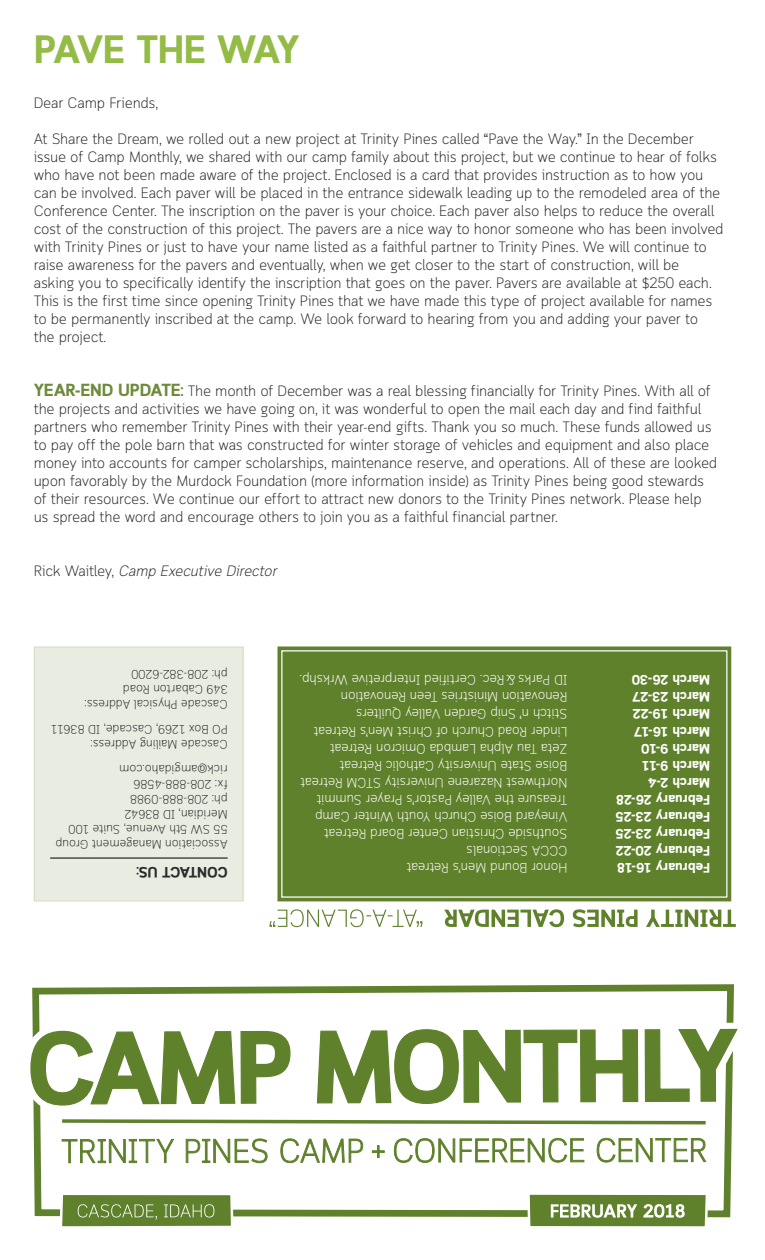
<style>
.page{position:relative;width:765px;height:1260px;background:#fff}
.page>*{position:absolute;margin:0;border:0;box-sizing:border-box;transform-origin:0 0}
.t1{font:700 39.5px "Cloud";letter-spacing:-.09em;color:#93bb45}
.t2{font:300 15px/18px "Cloud";letter-spacing:-.02em;color:#282a2b}
.t3{font:italic 300 15px "Cloud";color:#282a2b}
.t4{font:700 15px "Cloud";letter-spacing:-.025em;color:#282a2b}
.t5{font:300 13.75px "Cloud";letter-spacing:-.015em;color:#fff}
.t6{font:700 13.75px "Cloud";letter-spacing:-.01em;color:#fff}
.t7{font:300 12.5px "Cloud";letter-spacing:-.01em;color:#282a2b}
.s1{font-weight:700;font-size:17.5px;color:#6e8a3b}
.s2{font-style:normal}
</style>
<div class="page">
<svg style="left:32px;top:984px;width:702px;height:234px"></svg>
<svg style="left:526px;top:1126px;width:183px;height:92px"></svg>
<svg style="left:32px;top:1001px;width:702px;height:120px"></svg>
<svg style="left:30px;top:1028px;width:708px;height:78px"></svg>
<svg style="left:59px;top:1118px;width:650px;height:8px"></svg>
<svg style="left:58px;top:1191px;width:177px;height:36px"></svg>
<svg style="left:529px;top:1194px;width:178px;height:33px;background:#839c5a"></svg>
<div style="left:34px;top:647px;width:210px;height:255px;background:#e9ede1;border:1px solid #d6dec7"></div>
<hr style="left:50px;top:857px;width:178px;height:2px;background:#282a2b">
<svg style="left:270px;top:909px;width:466px;height:18px"></svg>
<div style="left:278px;top:647px;width:453px;height:254px;background:#60812c"></div>
<div style="left:278px;top:647px;width:453px;height:254px;border:4px solid #60812c"></div>
<p class="t1" style="left:34px;top:25px;width:268px">PAVE THE WAY</p>
<p class="t2" style="left:34px;top:95px;width:126px">Dear Camp Friends,</p>
<p class="t2" style="left:34px;top:131px;width:662px">At Share the Dream, we rolled out a new project at Trinity Pines called “Pave the Way.” In the December</p>
<p class="t2" style="left:34px;top:149px;width:685px">issue of Camp Monthly, we shared with our camp family about this project, but we continue to hear of folks who have not been made aware of the project. Enclosed is a card that provides instruction as to how you</p>
<p class="t2" style="left:34px;top:185px;width:691px">can be involved. Each paver will be placed in the entrance sidewalk leading up to the remodeled area of the Conference Center. The inscription on the paver is your choice. Each paver also helps to reduce the overall cost of the construction of this project. The pavers are a nice way to honor someone who has been involved with Trinity Pines or just to have your name listed as a faithful partner to Trinity Pines. We will continue to raise awareness for the pavers and eventually, when we get closer to the start of construction, will be</p>
<p class="t2" style="left:34px;top:275px;width:680px">asking you to specifically identify the inscription that goes on the paver. Pavers are available at $250 each.<br>This is the first time since opening Trinity Pines that we have made this type of project available for names</p>
<p class="t2" style="left:34px;top:311px;width:666px">to be permanently inscribed at the camp. We look forward to hearing from you and adding your paver to</p>
<p class="t2" style="left:34px;top:329px;width:74px">the project.</p>
<p class="t2" style="left:34px;top:383px;width:685px"><span class="s1">YEAR-END UPDATE:</span> The month of December was a real blessing financially for Trinity Pines. With all of the projects and activities we have going on, it was wonderful to open the mail each day and find faithful partners who remember Trinity Pines with their year-end gifts. Thank you so much. These funds allowed us to pay off the pole barn that was constructed for winter storage of vehicles and equipment and also place money into accounts for camper scholarships, maintenance reserve, and operations. All of these are looked upon favorably by the Murdock Foundation (more information inside) as Trinity Pines being good stewards</p>
<p class="t2" style="left:34px;top:491px;width:670px">of their resources. We continue our effort to attract new donors to the Trinity Pines network. Please help</p>
<p class="t2" style="left:34px;top:509px;width:526px">us spread the word and encourage others to join you as a faithful financial partner.</p>
<p class="t3" style="left:34px;top:562px;width:248px"><span class="s2">R i c k Wa i t l e y,</span> Camp Executive Director</p>
<p class="t7" style="left:228px;top:682px;width:98px;rotate:-180deg">ph: 208-382-6200</p>
<p class="t7" style="left:228px;top:697px;width:106px;rotate:-180deg">349 Cabarton Road</p>
<p class="t7" style="left:228px;top:712px;width:145px;rotate:-180deg">Cascade Physical Address:</p>
<p class="t5" style="left:567px;top:688px;width:269px;rotate:-180deg">ID Parks &amp; Rec. Certified Interpretive Wrkshp.</p>
<p class="t6" style="left:710px;top:689px;width:80px;rotate:-180deg">March 26-30</p>
<p class="t5" style="left:567px;top:705px;width:228px;rotate:-180deg">Renovation Ministries Teen Renovation</p>
<p class="t6" style="left:710px;top:706px;width:79px;rotate:-180deg">March 23-27</p>
<p class="t5" style="left:567px;top:722px;width:213px;rotate:-180deg">Stitch n’ Snip Garden Valley Quilters</p>
<p class="t6" style="left:710px;top:723px;width:79px;rotate:-180deg">March 19-22</p>
<p class="t7" style="left:228px;top:737px;width:179px;rotate:-180deg">PO Box 1269, Cascade, ID 83611</p>
<p class="t7" style="left:228px;top:752px;width:139px;rotate:-180deg">Cascade Mailing Address:</p>
<p class="t5" style="left:567px;top:739px;width:255px;rotate:-180deg">Linder Road Church of Christ Men’s Retreat</p>
<p class="t5" style="left:567px;top:756px;width:239px;rotate:-180deg">Zeta Tau Alpha Lambda Omicron Retreat</p>
<p class="t6" style="left:710px;top:740px;width:78px;rotate:-180deg">March 16-17</p>
<p class="t6" style="left:710px;top:757px;width:71px;rotate:-180deg">March 9-10</p>
<p class="t7" style="left:228px;top:777px;width:110px;rotate:-180deg">rick@amgidaho.com</p>
<p class="t7" style="left:228px;top:792px;width:96px;rotate:-180deg">fx: 208-888-4586</p>
<p class="t5" style="left:567px;top:773px;width:229px;rotate:-180deg">Boise State University Catholic Retreat</p>
<p class="t5" style="left:567px;top:790px;width:268px;rotate:-180deg">Northwest Nazarene University STCM Retreat</p>
<p class="t6" style="left:710px;top:774px;width:70px;rotate:-180deg">March 9-11</p>
<p class="t6" style="left:710px;top:791px;width:64px;rotate:-180deg">March 2-4</p>
<p class="t7" style="left:228px;top:807px;width:99px;rotate:-180deg">ph: 208-888-0988</p>
<p class="t5" style="left:567px;top:808px;width:252px;rotate:-180deg">Treasure the Valley Pastor’s Prayer Summit</p>
<p class="t6" style="left:710px;top:808px;width:96px;rotate:-180deg">February 26-28</p>
<p class="t7" style="left:228px;top:822px;width:105px;rotate:-180deg">Meridian, ID 83642</p>
<p class="t7" style="left:228px;top:837px;width:161px;rotate:-180deg">55 SW 5th Avenue, Suite 100</p>
<p class="t7" style="left:228px;top:852px;width:174px;rotate:-180deg">Association Management Group</p>
<p class="t5" style="left:567px;top:825px;width:254px;rotate:-180deg">Vineyard Boise Church Youth Winter Camp</p>
<p class="t6" style="left:710px;top:825px;width:96px;rotate:-180deg">February 23-25</p>
<p class="t5" style="left:567px;top:842px;width:245px;rotate:-180deg">Southside Christian Center Board Retreat</p>
<p class="t6" style="left:710px;top:842px;width:96px;rotate:-180deg">February 23-25</p>
<p class="t5" style="left:567px;top:859px;width:102px;rotate:-180deg">CCCA Sectionals</p>
<p class="t6" style="left:710px;top:859px;width:96px;rotate:-180deg">February 20-22</p>
<p class="t4" style="left:228px;top:881px;width:93px;rotate:-180deg">CONTACT US:</p>
<p class="t5" style="left:567px;top:876px;width:162px;rotate:-180deg">Honor Bound Men’s Retreat</p>
<p class="t6" style="left:710px;top:876px;width:95px;rotate:-180deg">February 16-18</p>
</div>
